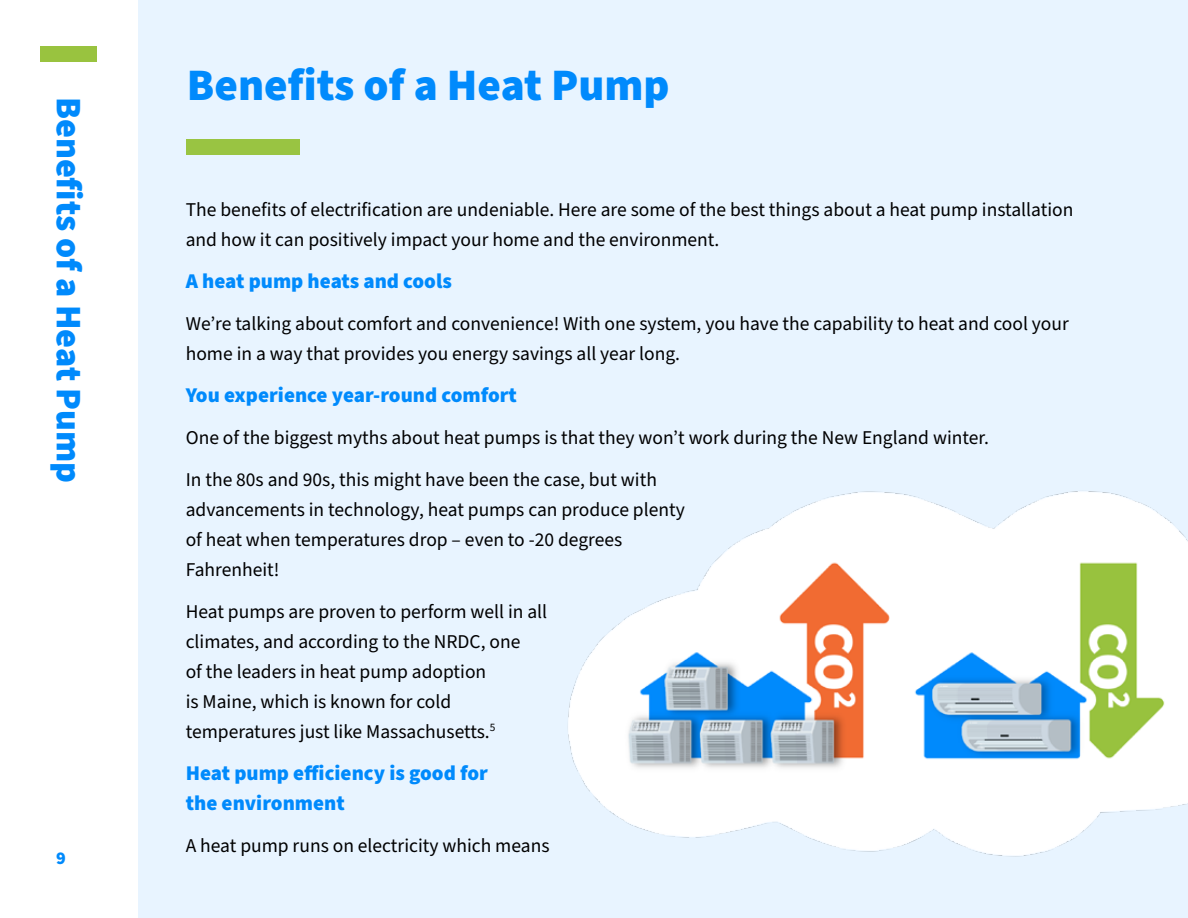
<style>
.page{position:relative;width:1188px;height:918px;background:#fff}
.page>*{position:absolute;margin:0;border:0;box-sizing:border-box;transform-origin:0 0}
.t1{font:900 45px "Source Sans Pro";color:#008afc}
.t2{font:900 36px "Source Sans Pro";color:#008afc}
.t3{font:900 21px/30px "Source Sans Pro";color:#008afc}
.t4{font:19.5px/30px "Source Sans Pro";color:#000}
.t5{font:900 18px "Source Sans Pro";color:#008afc}
</style>
<div class="page">
<div style="left:138px;top:0;width:1050px;height:918px;background:#e8f4ff"></div>
<div style="left:40px;top:46px;width:57px;height:16px;background:#99c33f"></div>
<img style="left:568px;top:491px;width:620px;height:366px">
<div style="left:186px;top:139px;width:113px;height:16px;background:#99c442"></div>
<h2 class="t2" style="left:94px;top:97px;width:388px;rotate:90deg">Benefits of a Heat Pump</h2>
<p class="t5" style="left:56px;top:846px;width:11px">9</p>
<h1 class="t1" style="left:187px;top:54px;width:484px">Benefits of a Heat Pump</h1>
<p class="t4" style="left:186px;top:195px;width:889px">The benefits of electrification are undeniable. Here are some of the best things about a heat pump installation and how it can positively impact your home and the environment.</p>
<p class="t3" style="left:186px;top:266px;width:268px">A heat pump heats and cools</p>
<p class="t4" style="left:186px;top:309px;width:885px">We’re talking about comfort and convenience! With one system, you have the capability to heat and cool your home in a way that provides you energy savings all year long.</p>
<p class="t3" style="left:186px;top:380px;width:333px">You experience year-round comfort</p>
<p class="t4" style="left:186px;top:417px;width:805px;line-height:42px">One of the biggest myths about heat pumps is that they won’t work during the New England winter.<br>In the 80s and 90s, this might have been the case, but with</p>
<p class="t4" style="left:186px;top:495px;width:501px">advancements in technology, heat pumps can produce plenty of heat when temperatures drop – even to -20 degrees<br>Fahrenheit!</p>
<p class="t4" style="left:186px;top:597px;width:363px">Heat pumps are proven to perform well in all climates, and according to the NRDC, one<br>of the leaders in heat pump adoption<br>is Maine, which is known for cold temperatures just like Massachusetts.<sup>5</sup></p>
<p class="t3" style="left:186px;top:758px;width:304px">Heat pump efficiency is good for the environment</p>
<p class="t4" style="left:186px;top:831px;width:365px">A heat pump runs on electricity which means</p>
</div>
